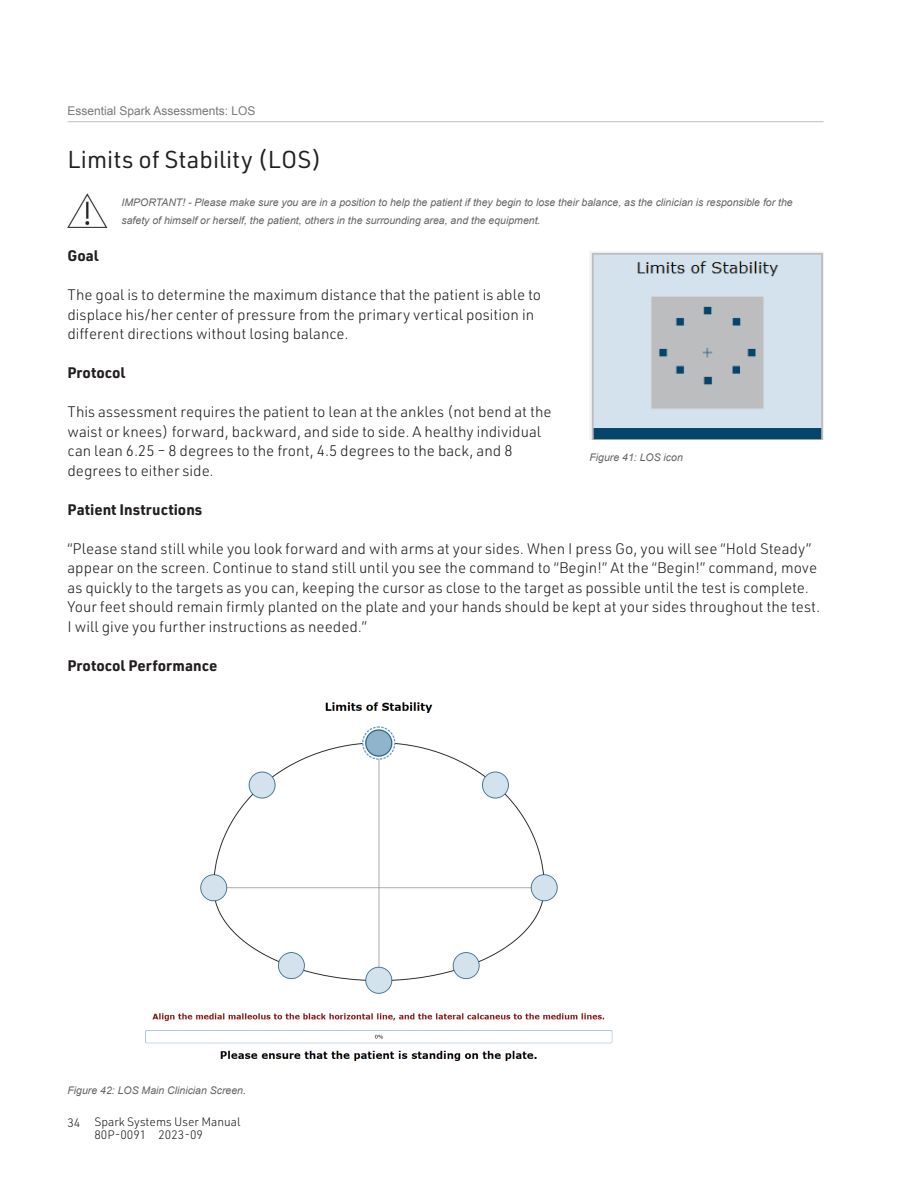
<style>
.page{position:relative;width:918px;height:1188px;background:#fff}
.page>*{position:absolute;margin:0;border:0;box-sizing:border-box;transform-origin:0 0}
.t1{font:24px "URWDIN";color:#231f20}
.t2{font:300 15px/19.5px "URWDIN";color:#231f20}
.t3{font:700 15px "URWDIN";color:#231f20}
.t4{font:300 12px/13.4px "URWDIN";color:#231f20}
.t5{font:12px "Arial";color:#76787b}
.t6{font:italic 10.5px/18px "Arial";color:#636366}
</style>
<div class="page">
<img style="left:590px;top:251px;width:234px;height:188px">
<img style="left:145px;top:702px;width:468px;height:359px">
<hr style="left:68px;top:121px;width:756px;height:1px;background:#bcbdc0">
<img style="left:68px;top:193px;width:40px;height:35px">
<p class="t5" style="left:68px;top:102px;width:190px">Essential Spark Assessments: LOS</p>
<h1 class="t1" style="left:68px;top:144px;width:256px">Limits of Stability (LOS)</h1>
<p class="t6" style="left:121px;top:193px;width:673px">IMPORTANT! - Please make sure you are in a position to help the patient if they begin to lose their balance, as the clinician is responsible for the safety of himself or herself, the patient, others in the surrounding area, and the equipment.</p>
<p class="t3" style="left:68px;top:245px;width:33px">Goal</p>
<p class="t2" style="left:68px;top:285px;width:475px">The goal is to determine the maximum distance that the patient is able to displace his/her center of pressure from the primary vertical position in different directions without losing balance.</p>
<p class="t3" style="left:68px;top:362px;width:59px">Protocol</p>
<p class="t2" style="left:68px;top:402px;width:486px">This assessment requires the patient to lean at the ankles (not bend at the waist or knees) forward, backward, and side to side. A healthy individual can lean 6.25 – 8 degrees to the front, 4.5 degrees to the back, and 8 degrees to either side.</p>
<p class="t3" style="left:68px;top:499px;width:136px">Patient Instructions</p>
<p class="t2" style="left:68px;top:538px;width:754px">“Please stand still while you look forward and with arms at your sides. When I press Go, you will see “Hold Steady” appear on the screen. Continue to stand still until you see the command to “Begin!” At the “Begin!” command, move as quickly to the targets as you can, keeping the cursor as close to the target as possible until the test is complete.<br>Your feet should remain firmly planted on the plate and your hands should be kept at your sides throughout the test.<br>I will give you further instructions as needed.”</p>
<p class="t3" style="left:68px;top:655px;width:151px">Protocol Performance</p>
<p class="t6" style="left:590px;top:448px;width:95px">Figure 41: LOS icon</p>
<p class="t6" style="left:68px;top:1081px;width:180px">Figure 42: LOS Main Clinician Screen.</p>
<p class="t4" style="left:94px;top:1115px;width:148px;text-indent:-27px">34 Spark Systems User Manual<br>80P-0091 2023-09</p>
</div>
